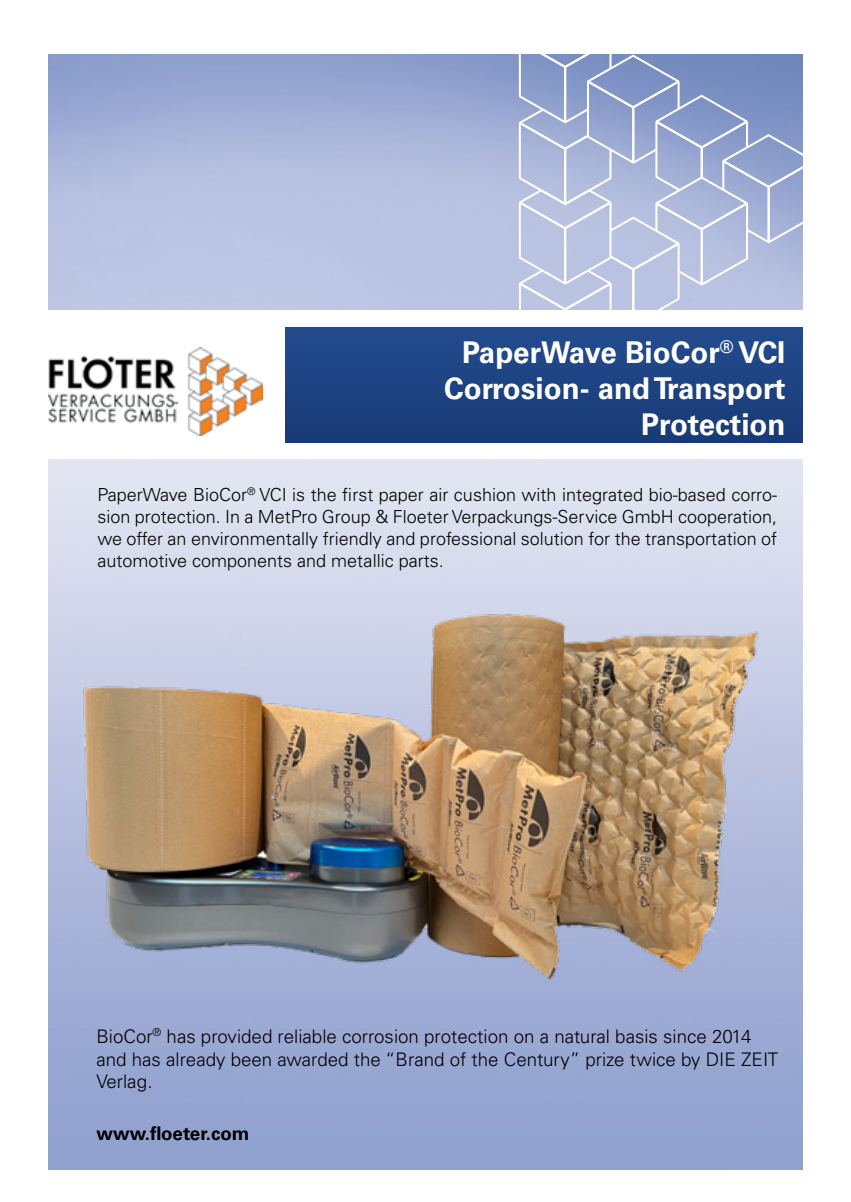
<style>
.page{position:relative;width:851px;height:1202px;background:#fff}
.page>*{position:absolute;margin:0;border:0;box-sizing:border-box;transform-origin:0 0}
.t1{font:700 30px/36px "Univers LT Std";color:#fff;text-align:right}
.t2{font:300 18.8px/22.8px "Univers LT Std";color:#000}
.t3{font:700 18.8px "Univers LT Std";color:#000}
.t4{font:300 18px/22px "Univers LT Std";color:#000;text-align:justify}
</style>
<div class="page">
<svg style="left:518px;top:54px;width:285px;height:256px;background:#a7b3d7"></svg>
<div style="left:285px;top:327px;width:517px;height:115px;background:linear-gradient(to right,#1d4382,#1d4382)"></div>
<img style="left:48px;top:347px;width:214px;height:88px">
<img style="left:78px;top:603px;width:687px;height:406px">
<h1 class="t1" style="left:444px;top:334px;width:342px">PaperWave BioCor<sup>®</sup> VCI<br>Corrosion- and Transport<br>Protection</h1>
<p class="t4" style="left:97px;top:483px;width:681px">PaperWave BioCor<sup>®</sup> VCI is the first paper air cushion with integrated bio-based corro&shy;sion protection. In a MetPro Group &amp; Floeter Verpackungs-Service GmbH cooperation, we offer an environmentally friendly and professional solution for the transportation of automotive components and metallic parts.</p>
<p class="t2" style="left:96px;top:1025px;width:683px">BioCor<sup>®</sup> has provided reliable corrosion protection on a natural basis since 2014 and has already been awarded the “Brand of the Century” prize twice by DIE ZEIT<br>Verlag.</p>
<p class="t3" style="left:96px;top:1123px;width:154px">www.floeter.com</p>
</div>
